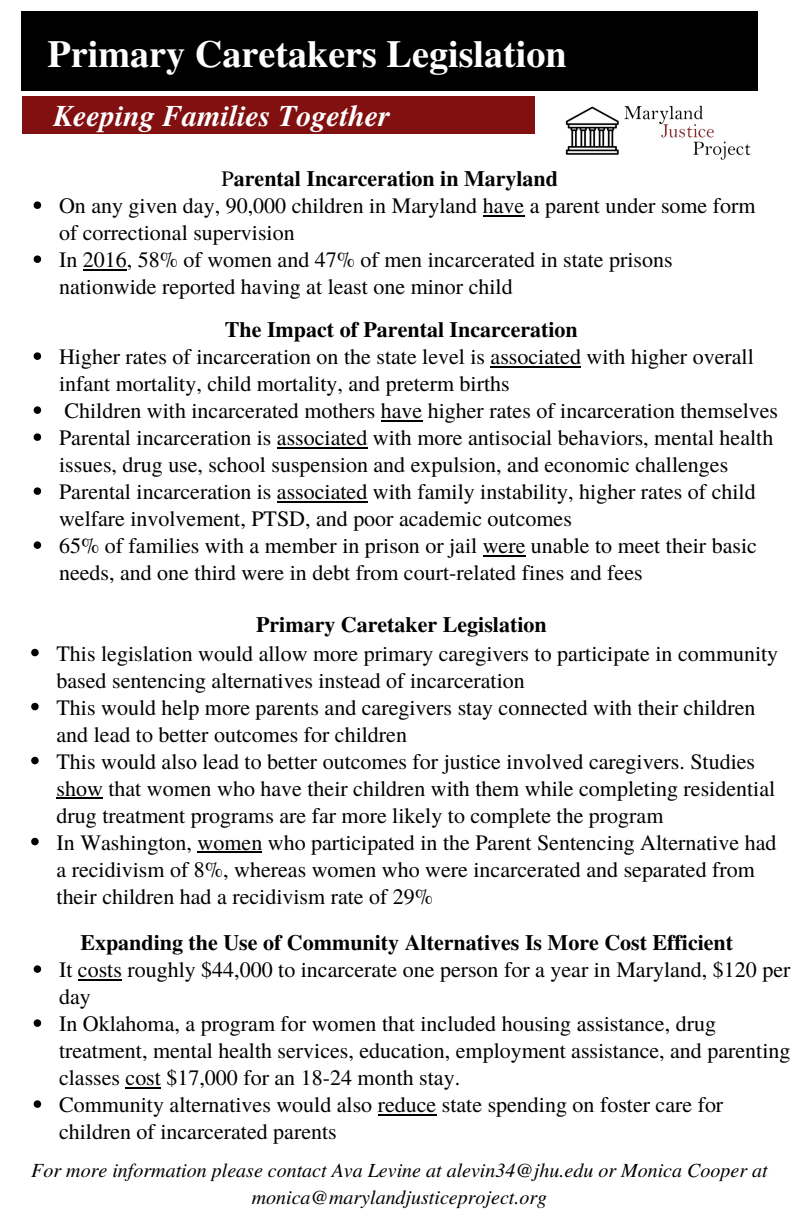
<style>
.page{position:relative;width:792px;height:1224px;background:#fff}
.page>*{position:absolute;margin:0;border:0;box-sizing:border-box;transform-origin:0 0}
.t1{font:700 38.2px "Te X Gyre Termes";color:#fff}
.t2{font:italic 700 30px "Te X Gyre Termes";color:#fff}
.t3{font:22px/27px "Te X Gyre Termes";color:#000}
.t4{font:700 22px "Te X Gyre Termes";color:#000}
.t5{font:italic 20px/27px "Te X Gyre Termes";color:#000;text-align:center}
.s1{font-weight:400}
</style>
<div class="page">
<div style="left:22px;top:96px;width:513px;height:38px;background:#821010"></div>
<img style="left:565px;top:105px;width:186px;height:55px">
<div style="left:22px;top:12px;width:736px;height:79px;background:#000"></div>
<svg style="left:34px;top:201px;width:7px;height:8px"></svg>
<hr style="left:483px;top:215px;width:41px;height:1px;background:#000">
<svg style="left:34px;top:255px;width:7px;height:8px"></svg>
<hr style="left:83px;top:269px;width:44px;height:1px;background:#000">
<svg style="left:34px;top:352px;width:7px;height:8px"></svg>
<hr style="left:491px;top:366px;width:90px;height:1px;background:#000">
<svg style="left:34px;top:406px;width:7px;height:8px"></svg>
<hr style="left:381px;top:420px;width:41px;height:1px;background:#000">
<svg style="left:34px;top:433px;width:7px;height:8px"></svg>
<hr style="left:277px;top:447px;width:90px;height:1px;background:#000">
<svg style="left:34px;top:487px;width:7px;height:8px"></svg>
<hr style="left:277px;top:501px;width:90px;height:1px;background:#000">
<svg style="left:34px;top:541px;width:7px;height:8px"></svg>
<hr style="left:483px;top:555px;width:42px;height:1px;background:#000">
<svg style="left:31px;top:649px;width:8px;height:7px"></svg>
<svg style="left:31px;top:703px;width:8px;height:7px"></svg>
<svg style="left:31px;top:757px;width:8px;height:7px"></svg>
<hr style="left:57px;top:797px;width:46px;height:2px;background:#000">
<svg style="left:31px;top:838px;width:8px;height:7px"></svg>
<hr style="left:198px;top:851px;width:64px;height:2px;background:#000">
<svg style="left:34px;top:965px;width:7px;height:8px"></svg>
<hr style="left:78px;top:979px;width:44px;height:1px;background:#000">
<svg style="left:34px;top:1019px;width:7px;height:8px"></svg>
<hr style="left:126px;top:1087px;width:35px;height:1px;background:#000">
<svg style="left:34px;top:1100px;width:7px;height:8px"></svg>
<hr style="left:378px;top:1114px;width:58px;height:1px;background:#000">
<p class="t1" style="left:48px;top:24px;width:521px">Primary Caretakers Legislation</p>
<p class="t2" style="left:53px;top:94px;width:338px">Keeping Families Together</p>
<p class="t4" style="left:222px;top:162px;width:338px"><span class="s1">P</span>arental Incarceration in Maryland</p>
<p class="t3" style="left:59px;top:191px;width:698px">On any given day, 90,000 children in Maryland have a parent under some form of correctional supervision</p>
<p class="t3" style="left:59px;top:245px;width:615px">In 2016, 58% of women and 47% of men incarcerated in state prisons nationwide reported having at least one minor child</p>
<p class="t4" style="left:225px;top:313px;width:354px">The Impact of Parental Incarceration</p>
<p class="t3" style="left:59px;top:342px;width:696px">Higher rates of incarceration on the state level is associated with higher overall infant mortality, child mortality, and preterm births</p>
<p class="t3" style="left:65px;top:396px;width:715px">Children with incarcerated mothers have higher rates of incarceration themselves</p>
<p class="t3" style="left:59px;top:423px;width:716px">Parental incarceration is associated with more antisocial behaviors, mental health issues, drug use, school suspension and expulsion, and economic challenges</p>
<p class="t3" style="left:59px;top:477px;width:698px">Parental incarceration is associated with family instability, higher rates of child welfare involvement, PTSD, and poor academic outcomes</p>
<p class="t3" style="left:59px;top:531px;width:699px">65% of families with a member in prison or jail were unable to meet their basic needs, and one third were in debt from court-related fines and fees</p>
<p class="t4" style="left:256px;top:608px;width:292px">Primary Caretaker Legislation</p>
<p class="t3" style="left:57px;top:639px;width:723px">This legislation would allow more primary caregivers to participate in community based sentencing alternatives instead of incarceration</p>
<p class="t3" style="left:57px;top:693px;width:701px">This would help more parents and caregivers stay connected with their children and lead to better outcomes for children</p>
<p class="t3" style="left:57px;top:747px;width:720px">This would also lead to better outcomes for justice involved caregivers. Studies show that women who have their children with them while completing residential drug treatment programs are far more likely to complete the program</p>
<p class="t3" style="left:57px;top:828px;width:721px">In Washington, women who participated in the Parent Sentencing Alternative had a recidivism of 8%, whereas women who were incarcerated and separated from their children had a recidivism rate of 29%</p>
<p class="t4" style="left:80px;top:926px;width:654px">Expanding the Use of Community Alternatives Is More Cost Efficient</p>
<p class="t3" style="left:59px;top:955px;width:733px">It costs roughly $44,000 to incarcerate one person for a year in Maryland, $120 per day</p>
<p class="t3" style="left:59px;top:1009px;width:733px">In Oklahoma, a program for women that included housing assistance, drug treatment, mental health services, education, employment assistance, and parenting classes cost $17,000 for an 18-24 month stay.</p>
<p class="t3" style="left:59px;top:1090px;width:666px">Community alternatives would also reduce state spending on foster care for children of incarcerated parents</p>
<p class="t5" style="left:31px;top:1155px;width:738px">For more information please contact Ava Levine at alevin34@jhu.edu or Monica Cooper at monica@marylandjusticeproject.org</p>
</div>
